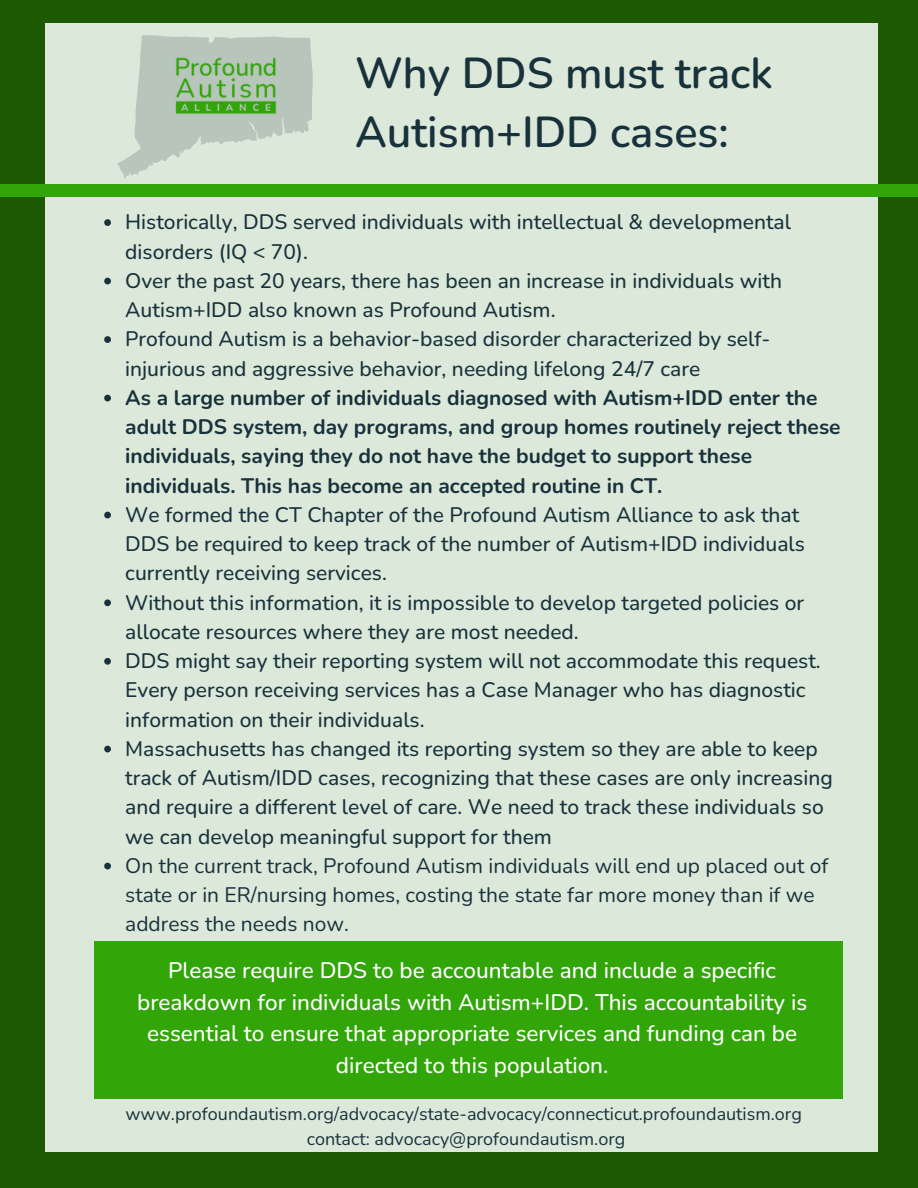
<style>
.page{position:relative;width:918px;height:1188px;background:#1c5900}
.page>*{position:absolute;margin:0;border:0;box-sizing:border-box;transform-origin:0 0}
.t1{font:600 43.2px/59.6px "Nunito";color:#18323c}
.t2{font:500 22.5px/31.5px "Nunito";color:#fff;text-align:center}
.t3{font:500 21px/29.2px "Nunito";color:#18323c}
.t4{font:700 21px/29.2px "Nunito";color:#18323c}
.t5{font:21px/29.2px "Nunito";color:#18323c}
.t6{font:18px "Nunito";color:#18323c}
</style>
<div class="page">
<div style="left:45px;top:23px;width:833px;height:1129px;background:#dce8d9"></div>
<div style="left:0;top:184px;width:918px;height:13px;background:#32a509"></div>
<div style="left:94px;top:941px;width:748px;height:158px;background:#32a509"></div>
<svg style="left:104px;top:219px;width:7px;height:7px"></svg>
<svg style="left:104px;top:278px;width:7px;height:6px"></svg>
<svg style="left:104px;top:336px;width:7px;height:7px"></svg>
<svg style="left:104px;top:395px;width:7px;height:6px"></svg>
<svg style="left:104px;top:512px;width:7px;height:6px"></svg>
<svg style="left:104px;top:599px;width:7px;height:7px"></svg>
<svg style="left:104px;top:658px;width:7px;height:7px"></svg>
<svg style="left:104px;top:746px;width:7px;height:6px"></svg>
<svg style="left:104px;top:863px;width:7px;height:6px"></svg>
<svg style="left:117px;top:35px;width:196px;height:144px"></svg>
<img style="left:151px;top:35px;width:150px;height:100px">
<h1 class="t1" style="left:355px;top:44px;width:419px">Why DDS must track<br>Autism+IDD cases:</h1>
<p class="t3" style="left:125px;top:208px;width:667px">Historically, DDS served individuals with intellectual &amp; developmental disorders (IQ &lt; 70).</p>
<p class="t3" style="left:125px;top:266px;width:658px">Over the past 20 years, there has been an increase in individuals with<br>Autism+IDD also known as Profound Autism.</p>
<p class="t3" style="left:125px;top:325px;width:647px">Profound Autism is a behavior-based disorder characterized by self&shy;injurious and aggressive behavior, needing lifelong 24/7 care</p>
<p class="t4" style="left:125px;top:383px;width:717px">As a large number of individuals diagnosed with Autism+IDD enter the adult DDS system, day programs, and group homes routinely reject these individuals, saying they do not have the budget to support these individuals. This has become an accepted routine in CT.</p>
<p class="t3" style="left:125px;top:500px;width:681px">We formed the CT Chapter of the Profound Autism Alliance to ask that<br>DDS be required to keep track of the number of Autism+IDD individuals currently receiving services.</p>
<p class="t3" style="left:125px;top:588px;width:681px">Without this information, it is impossible to develop targeted policies or allocate resources where they are most needed.</p>
<p class="t3" style="left:125px;top:647px;width:697px">DDS might say their reporting system will not accommodate this request.<br>Every person receiving services has a Case Manager who has diagnostic information on their individuals.</p>
<p class="t3" style="left:125px;top:734px;width:709px">Massachusetts has changed its reporting system so they are able to keep track of Autism/IDD cases, recognizing that these cases are only increasing and require a different level of care. We need to track these individuals so we can develop meaningful support for them</p>
<p class="t5" style="left:125px;top:851px;width:705px">On the current track, Profound Autism individuals will end up placed out of state or in ER/nursing homes, costing the state far more money than if we address the needs now.</p>
<h2 class="t2" style="left:137px;top:955px;width:672px">Please require DDS to be accountable and include a specific breakdown for individuals with Autism+IDD. This accountability is essential to ensure that appropriate services and funding can be directed to this population.</h2>
<p class="t6" style="left:126px;top:1102px;width:678px">www.profoundautism.org/advocacy/state-advocacy/connecticut.profoundautism.org</p>
<p class="t6" style="left:307px;top:1127px;width:320px">contact: advocacy@profoundautism.org</p>
</div>
